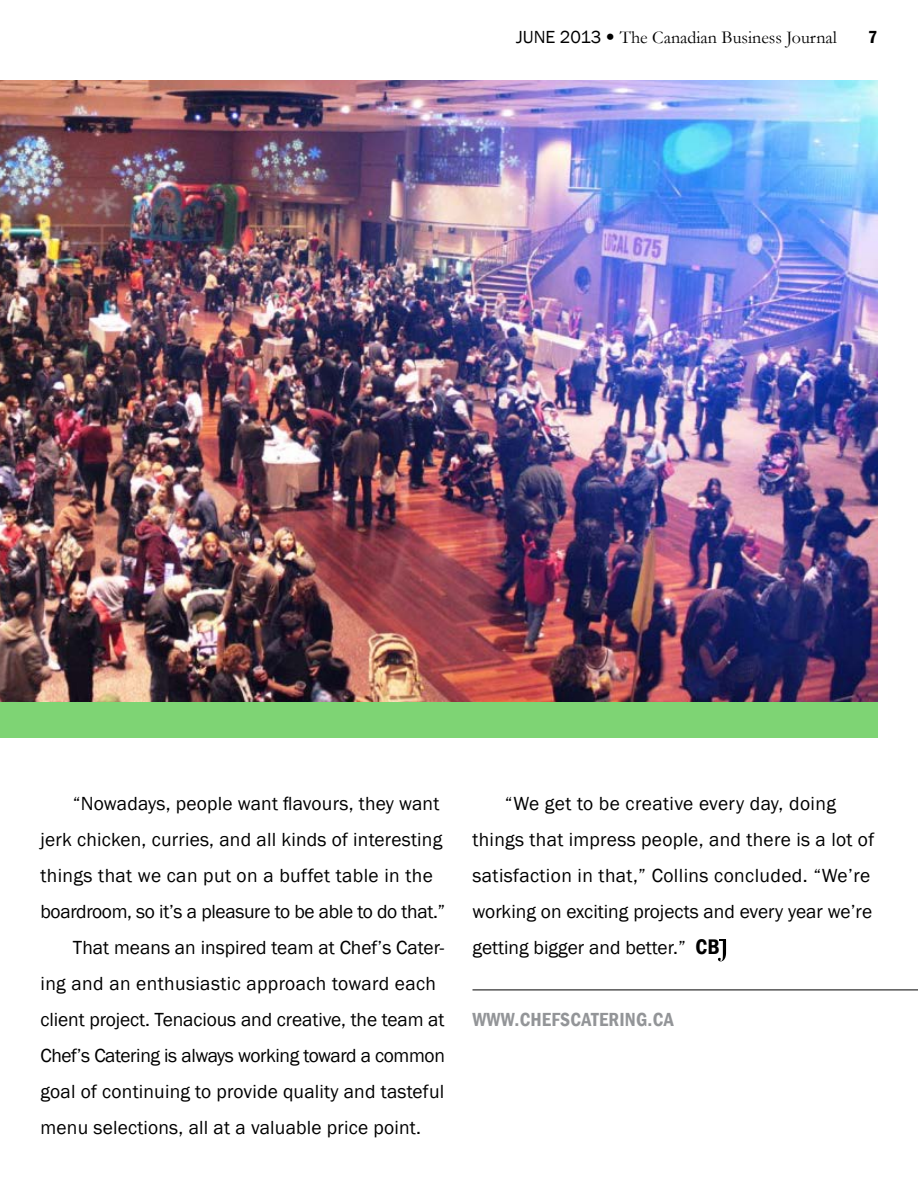
<style>
.page{position:relative;width:918px;height:1188px;background:#fff}
.page>*{position:absolute;margin:0;border:0;box-sizing:border-box;transform-origin:0 0}
.t1{font:19.5px/36px "Franklin Gothic";letter-spacing:.01em;color:#000}
.t2{font:19.5px "Franklin Gothic";letter-spacing:-.015em;color:#000}
.t3{font:19.5px "Franklin Gothic";letter-spacing:-.02em;color:#000}
.t4{font:600 condensed 19.5px "Franklin Gothic";letter-spacing:.01em;color:#939598}
.t5{font:18px "Garamond";color:#000}
.t6{font:600 condensed 18px "Franklin Gothic";color:#000}
.s1{font-family:"Franklin Gothic"}
.s2{font-weight:600;font-stretch:condensed;font-size:21.75px}
</style>
<div class="page">
<svg style="left:718px;top:939px;width:8px;height:22px"></svg>
<img style="left:0;top:81px;width:878px;height:621px">
<div style="left:0;top:702px;width:878px;height:36px;background:#7ed474"></div>
<hr style="left:472px;top:990px;width:446px;height:1px;background:#000">
<p class="t5" style="left:516px;top:26px;width:322px"><span class="s1">JUNE 2013</span> The Canadian Business Journal</p>
<p class="t6" style="left:868px;top:25px;width:11px">7</p>
<p class="t1" style="left:73px;top:786px;width:368px">“Nowadays, people want flavours, they want</p>
<p class="t1" style="left:40px;top:822px;width:403px">jerk chicken, curries, and all kinds of interesting</p>
<p class="t1" style="left:40px;top:858px;width:394px">things that we can put on a buffet table in the</p>
<p class="t2" style="left:40px;top:899px;width:406px">boardroom, so it’s a pleasure to be able to do that.”</p>
<p class="t1" style="left:73px;top:930px;width:373px">That means an inspired team at Chef’s Cater-</p>
<p class="t1" style="left:41px;top:966px;width:397px">ing and an enthusiastic approach toward each</p>
<p class="t1" style="left:41px;top:1002px;width:406px">client project. Tenacious and creative, the team at</p>
<p class="t3" style="left:41px;top:1043px;width:406px">Chef’s Catering is always working toward a common</p>
<p class="t1" style="left:41px;top:1074px;width:405px">goal of continuing to provide quality and tasteful</p>
<p class="t1" style="left:41px;top:1110px;width:382px">menu selections, all at a valuable price point.</p>
<p class="t1" style="left:472px;top:786px;width:403px;text-indent:32px">“We get to be creative every day, doing things that impress people, and there is a lot of satisfaction in that,” Collins concluded. “We’re working on exciting projects and every year we’re getting bigger and better.” <span class="s2">CB</span></p>
<p class="t4" style="left:472px;top:1006px;width:203px">WWW.CHEFSCATERING.CA</p>
</div>
